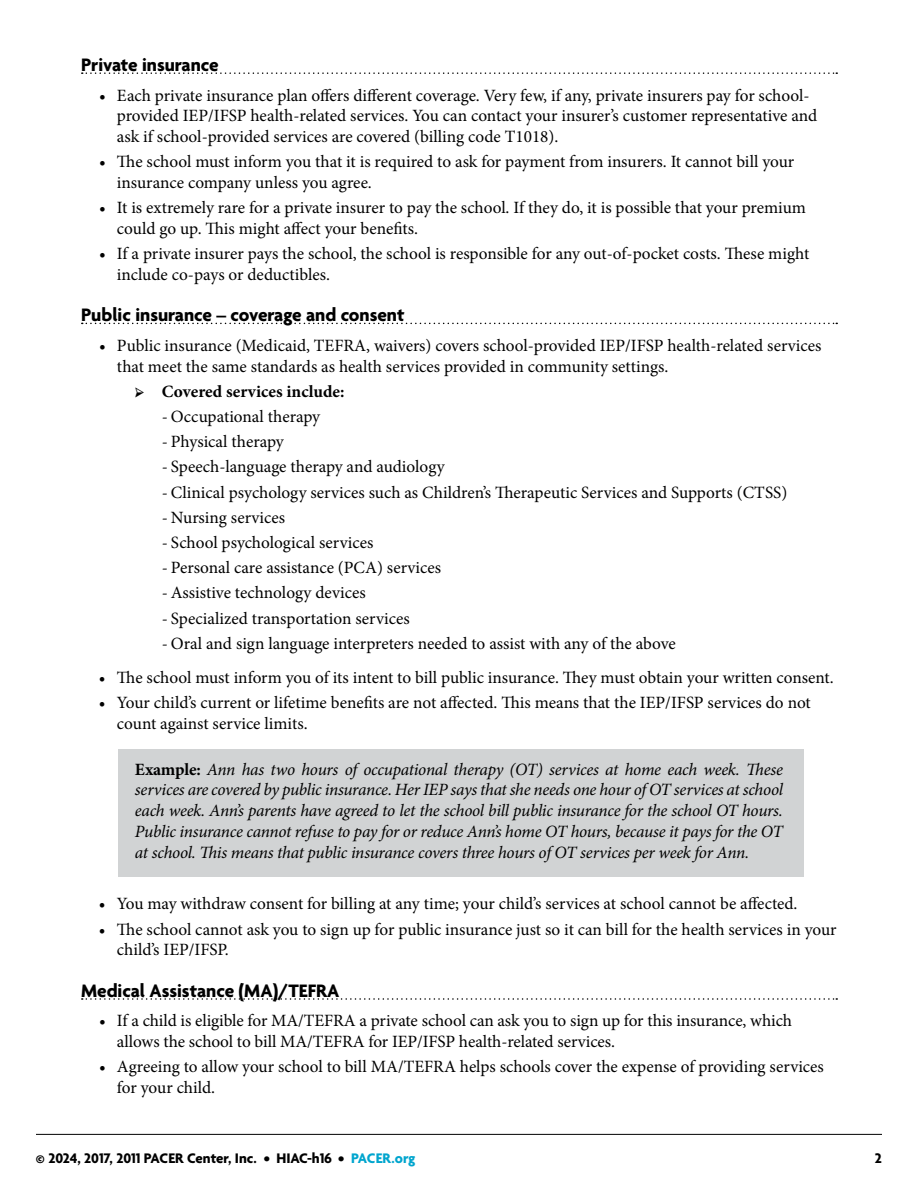
<style>
.page{position:relative;width:918px;height:1188px;background:#fff}
.page>*{position:absolute;margin:0;border:0;box-sizing:border-box;transform-origin:0 0}
.t1{font:700 19.5px "Agenda";color:#000}
.t2{font:17.25px/20.7px "Minion Pro";color:#000}
.t3{font:italic 17.25px/20.7px "Minion Pro";letter-spacing:-.015em;color:#000;text-align:justify}
.t4{font:700 17.25px "Minion Pro";color:#000}
.t5{font:700 15px "Agenda";color:#000}
.s1{font-weight:700;font-style:normal}
.s2{color:#00a5ce}
</style>
<div class="page">
<hr style="left:36px;top:1134px;width:846px;height:1px;background:#000">
<div style="left:119px;top:749px;width:685px;height:128px;background:#d1d3d4"></div>
<svg style="left:82px;top:72px;width:755px;height:2px"></svg>
<svg style="left:82px;top:323px;width:755px;height:1px"></svg>
<svg style="left:82px;top:998px;width:755px;height:2px"></svg>
<h2 class="t1" style="left:81px;top:54px;width:139px">Private insurance</h2>
<p class="t2" style="left:117px;top:85px;width:702px;text-indent:-18px">• Each private insurance plan offers different coverage. Very few, if any, private insurers pay for school&shy;provided IEP/IFSP health-related services. You can contact your insurer’s customer representative and ask if school-provided services are covered (billing code T1018).</p>
<p class="t2" style="left:117px;top:151px;width:679px;text-indent:-18px">• The school must inform you that it is required to ask for payment from insurers. It cannot bill your insurance company unless you agree.</p>
<p class="t2" style="left:117px;top:197px;width:690px;text-indent:-18px">• It is extremely rare for a private insurer to pay the school. If they do, it is possible that your premium could go up. This might affect your benefits.</p>
<p class="t2" style="left:117px;top:243px;width:694px;text-indent:-18px">• If a private insurer pays the school, the school is responsible for any out-of-pocket costs. These might include co-pays or deductibles.</p>
<h2 class="t1" style="left:81px;top:304px;width:325px">Public insurance – coverage and consent</h2>
<p class="t2" style="left:117px;top:335px;width:706px;text-indent:-18px">• Public insurance (Medicaid, TEFRA, waivers) covers school-provided IEP/IFSP health-related services that meet the same standards as health services provided in community settings.</p>
<p class="t4" style="left:135px;top:379px;width:211px">➢ Covered services include:</p>
<p class="t2" style="left:162px;top:406px;width:160px">- Occupational therapy</p>
<p class="t2" style="left:162px;top:431px;width:123px">- Physical therapy</p>
<p class="t2" style="left:162px;top:457px;width:284px">- Speech-language therapy and audiology</p>
<p class="t2" style="left:162px;top:482px;width:627px">- Clinical psychology services such as Children’s Therapeutic Services and Supports (CTSS)</p>
<p class="t2" style="left:162px;top:507px;width:125px">- Nursing services</p>
<p class="t2" style="left:162px;top:532px;width:213px">- School psychological services</p>
<p class="t2" style="left:162px;top:557px;width:281px">- Personal care assistance (PCA) services</p>
<p class="t2" style="left:162px;top:583px;width:205px">- Assistive technology devices</p>
<p class="t2" style="left:162px;top:608px;width:249px">- Specialized transportation services</p>
<p class="t2" style="left:162px;top:633px;width:515px">- Oral and sign language interpreters needed to assist with any of the above</p>
<p class="t2" style="left:99px;top:667px;width:736px">• The school must inform you of its intent to bill public insurance. They must obtain your written consent.</p>
<p class="t2" style="left:117px;top:692px;width:695px;text-indent:-18px">• Your child’s current or lifetime benefits are not affected. This means that the IEP/IFSP services do not count against service limits.</p>
<p class="t3" style="left:135px;top:759px;width:650px"><span class="s1">Example:</span> Ann has two hours of occupational therapy (OT) services at home each week. These services are covered by public insurance. Her IEP says that she needs one hour of OT services at school each week. Ann’s parents have agreed to let the school bill public insurance for the school OT hours.<br>Public insurance cannot refuse to pay for or reduce Ann’s home OT hours, because it pays for the OT at school. This means that public insurance covers three hours of OT services per week for Ann.</p>
<p class="t2" style="left:99px;top:894px;width:700px">• You may withdraw consent for billing at any time; your child’s services at school cannot be affected.</p>
<p class="t2" style="left:117px;top:919px;width:721px;text-indent:-18px">• The school cannot ask you to sign up for public insurance just so it can bill for the health services in your child’s IEP/IFSP.</p>
<h2 class="t1" style="left:81px;top:980px;width:260px">Medical Assistance (MA)/TEFRA</h2>
<p class="t2" style="left:117px;top:1011px;width:677px;text-indent:-18px">• If a child is eligible for MA/TEFRA a private school can ask you to sign up for this insurance, which allows the school to bill MA/TEFRA for IEP/IFSP health-related services.</p>
<p class="t2" style="left:117px;top:1057px;width:708px;text-indent:-18px">• Agreeing to allow your school to bill MA/TEFRA helps schools cover the expense of providing services for your child.</p>
<p class="t5" style="left:36px;top:1150px;width:381px">© 2024, 2017, 2011 PACER Center, Inc. • HIAC-h16 • <span class="s2">PACER.org</span></p>
<p class="t5" style="left:875px;top:1150px;width:9px">2</p>
</div>
